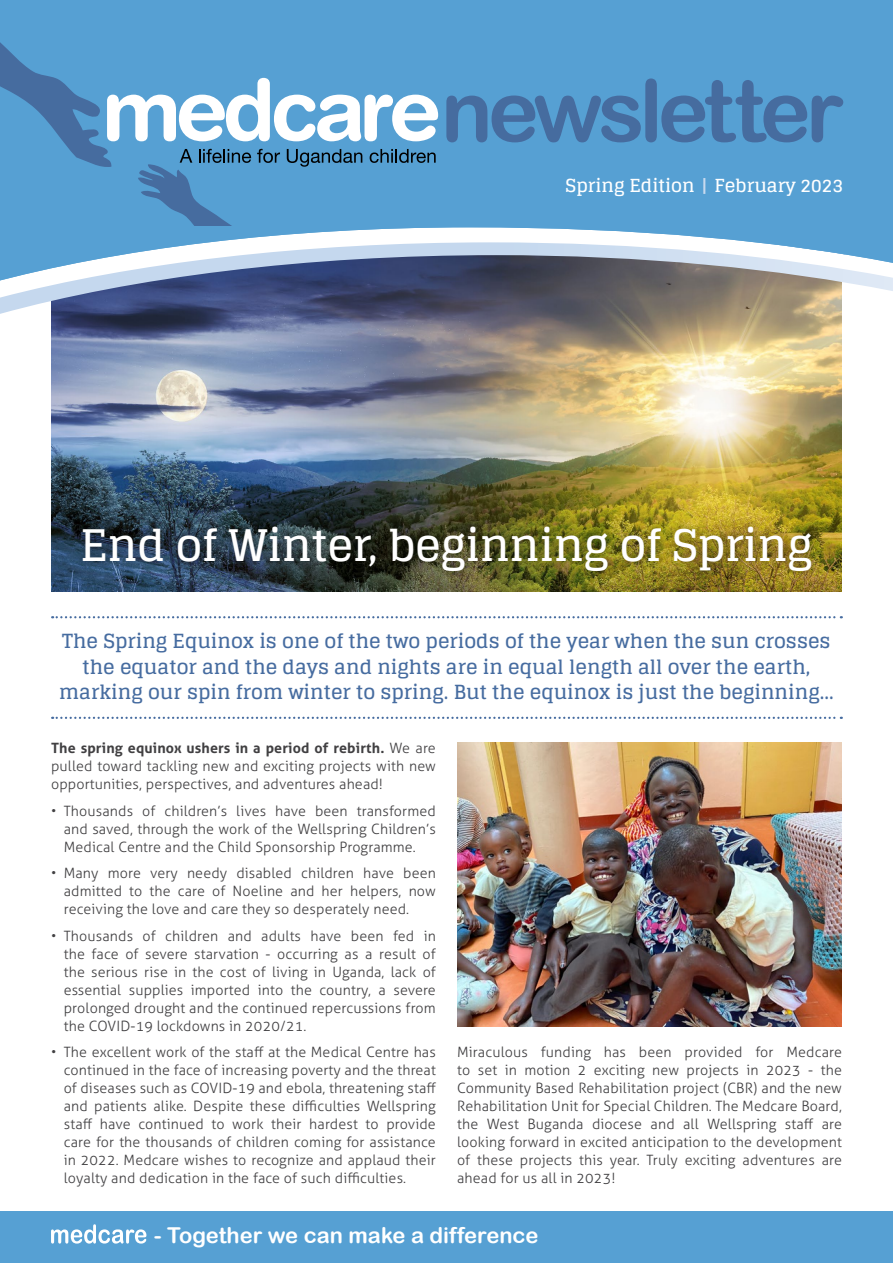
<style>
.page{position:relative;width:893px;height:1263px;background:#fff}
.page>*{position:absolute;margin:0;border:0;box-sizing:border-box;transform-origin:0 0}
.t1{font:86.4px "Arial Rounded MT Bold";letter-spacing:-.06em;color:#466c9f}
.t2{font:700 43.5px "Glegoo";letter-spacing:-.01em;color:#fff}
.t3{font:21.9px "Arial Rounded MT Bold";color:#fff}
.t4{font:700 19.5px/25.5px "Glegoo";color:#466ca0;text-align:center}
.t5{font:700 18px "Glegoo";color:#fff}
.t6{font:300 14.25px/18px "Aller";letter-spacing:.01em;color:#414042;text-align:justify}
.s1{color:#c8daef}
.s2{font-weight:700}
</style>
<div class="page">
<img style="left:51px;top:314px;width:790px;height:277px">
<div style="left:74px;top:518px;width:746px;height:62px;background:#000;opacity:.5"></div>
<svg style="left:52px;top:717px;width:790px;height:2px"></svg>
<svg style="left:52px;top:616px;width:790px;height:2px"></svg>
<div style="left:0;top:1212px;width:893px;height:51px;background:#56a0d3"></div>
<svg style="left:51px;top:1224px;width:95px;height:19px"></svg>
<svg style="left:0;top:284px;width:893px;height:30px;background:#6c6f80"></svg>
<svg style="left:0;top:0;width:893px;height:284px;background:#74a6cd"></svg>
<svg style="left:0;top:0;width:645px;height:225px;background:#5fa2d1"></svg>
<img style="left:457px;top:743px;width:385px;height:283px">
<p class="t1" style="left:441px;top:60px;width:404px">newsletter</p>
<p class="t5" style="left:566px;top:175px;width:279px">Spring Edition <span class="s1">|</span> February 2023</p>
<p class="t2" style="left:80px;top:521px;width:734px">End of Winter, beginning of Spring</p>
<p class="t4" style="left:59px;top:629px;width:776px">The Spring Equinox is one of the two periods of the year when the sun crosses the equator and the days and nights are in equal length all over the earth, marking our spin from winter to spring. But the equinox is just the beginning...</p>
<p class="t6" style="left:51px;top:739px;width:386px"><span class="s2">The spring equinox ushers in a period of rebirth.</span> We are pulled toward tackling new and exciting projects with new opportunities, perspectives, and adventures ahead!</p>
<p class="t6" style="left:64px;top:802px;width:374px;text-indent:-13px">• Thousands of children’s lives have been transformed and saved, through the work of the Wellspring Children’s Medical Centre and the Child Sponsorship Programme.</p>
<p class="t6" style="left:64px;top:864px;width:374px;text-indent:-13px">• Many more very needy disabled children have been admitted to the care of Noeline and her helpers, now receiving the love and care they so desperately need.</p>
<p class="t6" style="left:64px;top:927px;width:374px;text-indent:-13px">• Thousands of children and adults have been fed in the face of severe starvation - occurring as a result of the serious rise in the cost of living in Uganda, lack of essential supplies imported into the country, a severe prolonged drought and the continued repercussions from the COVID-19 lockdowns in 2020/21.</p>
<p class="t6" style="left:64px;top:1043px;width:374px;text-indent:-13px">• The excellent work of the staff at the Medical Centre has continued in the face of increasing poverty and the threat of diseases such as COVID-19 and ebola, threatening staff and patients alike. Despite these difficulties Wellspring staff have continued to work their hardest to provide care for the thousands of children coming for assistance in 2022. Medcare wishes to recognize and applaud their loyalty and dedication in the face of such difficulties.</p>
<p class="t6" style="left:457px;top:1043px;width:386px">Miraculous funding has been provided for Medcare to set in motion 2 exciting new projects in 2023 - the Community Based Rehabilitation project (CBR) and the new Rehabilitation Unit for Special Children. The Medcare Board, the West Buganda diocese and all Wellspring staff are looking forward in excited anticipation to the development of these projects this year. Truly exciting adventures are ahead for us all in 2023!</p>
<p class="t3" style="left:154px;top:1222px;width:386px">- Together we can make a difference</p>
</div>
